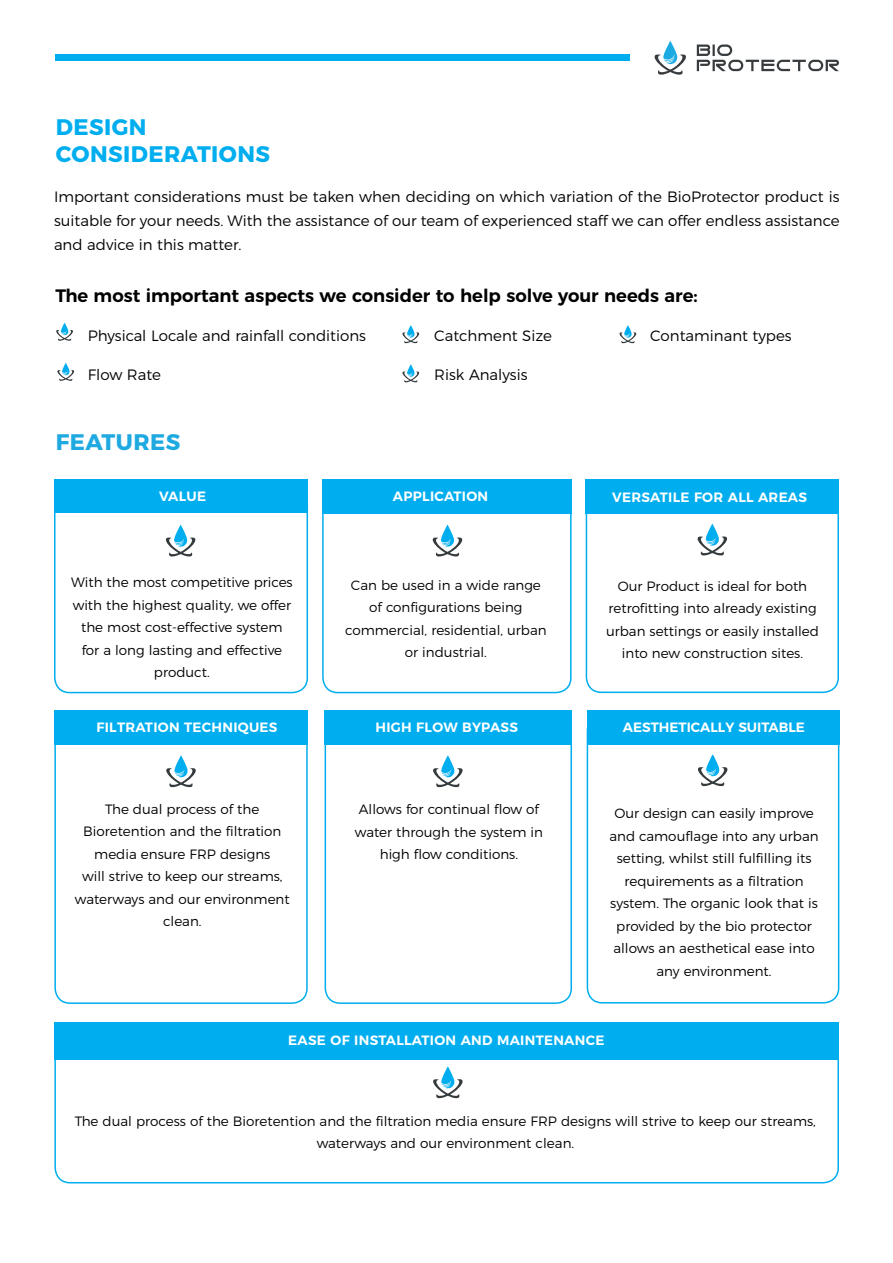
<style>
.page{position:relative;width:893px;height:1263px;background:#fff}
.page>*{position:absolute;margin:0;border:0;box-sizing:border-box;transform-origin:0 0}
.t1{font:700 22.5px/27px "Montserrat";letter-spacing:.02em;color:#00aeef}
.t2{font:700 22.5px "Montserrat";letter-spacing:.02em;color:#1fa9e1}
.t3{font:600 18px "Montserrat";color:#000}
.t4{font:300 15px/24px "Montserrat";color:#000;text-align:justify}
.t5{font:300 13.5px/22.5px "Montserrat";color:#000;text-align:center}
.t6{font:600 13.5px "Montserrat";letter-spacing:.02em;color:#fff}
.t7{font:600 13.5px "Montserrat";color:#fff}
</style>
<div class="page">
<div style="left:55px;top:55px;width:574px;height:6px;background:#00aeef"></div>
<svg style="left:654px;top:41px;width:32px;height:34px"></svg>
<svg style="left:697px;top:45px;width:142px;height:26px"></svg>
<svg style="left:56px;top:323px;width:17px;height:18px"></svg>
<svg style="left:402px;top:325px;width:18px;height:18px"></svg>
<svg style="left:619px;top:325px;width:18px;height:18px"></svg>
<svg style="left:402px;top:364px;width:18px;height:18px"></svg>
<svg style="left:57px;top:363px;width:18px;height:18px"></svg>
<div style="left:54px;top:485px;width:254px;height:208px;border:2px solid #00aeef;border-radius:15px"></div>
<div style="left:54px;top:713px;width:254px;height:291px;border:2px solid #00aeef;border-radius:15px"></div>
<div style="left:54px;top:479px;width:253px;height:34px;background:#00aeef"></div>
<div style="left:54px;top:710px;width:254px;height:34px;background:#00aeef"></div>
<div style="left:322px;top:480px;width:250px;height:213px;border:2px solid #00aeef;border-radius:15px"></div>
<div style="left:325px;top:710px;width:247px;height:294px;border:2px solid #00aeef;border-radius:15px"></div>
<div style="left:586px;top:485px;width:253px;height:208px;border:2px solid #00aeef;border-radius:15px"></div>
<div style="left:587px;top:715px;width:252px;height:288px;border:2px solid #00aeef;border-radius:15px"></div>
<div style="left:322px;top:479px;width:250px;height:35px;background:#00aeef"></div>
<div style="left:325px;top:710px;width:247px;height:35px;background:#00aeef"></div>
<div style="left:586px;top:479px;width:253px;height:35px;background:#00aeef"></div>
<div style="left:587px;top:710px;width:252px;height:35px;background:#00aeef"></div>
<div style="left:54px;top:1022px;width:785px;height:161px;border:2px solid #00aeef;border-radius:15px"></div>
<div style="left:54px;top:1022px;width:785px;height:37px;background:#00aeef"></div>
<svg style="left:166px;top:525px;width:30px;height:31px"></svg>
<svg style="left:166px;top:755px;width:30px;height:32px"></svg>
<svg style="left:433px;top:525px;width:30px;height:31px"></svg>
<svg style="left:433px;top:755px;width:30px;height:32px"></svg>
<svg style="left:433px;top:1066px;width:30px;height:32px"></svg>
<svg style="left:698px;top:524px;width:29px;height:31px"></svg>
<svg style="left:698px;top:754px;width:30px;height:32px"></svg>
<h1 class="t1" style="left:56px;top:111px;width:216px">DESIGN<br>CONSIDERATIONS</h1>
<p class="t4" style="left:54px;top:183px;width:787px">Important considerations must be taken when deciding on which variation of the BioProtector product is suitable for your needs. With the assistance of our team of experienced staff we can offer endless assistance and advice in this matter.</p>
<h2 class="t3" style="left:55px;top:281px;width:644px">The most important aspects we consider to help solve your needs are:</h2>
<p class="t4" style="left:88px;top:322px;width:280px">Physical Locale and rainfall conditions</p>
<p class="t4" style="left:434px;top:322px;width:119px">Catchment Size</p>
<p class="t4" style="left:650px;top:322px;width:143px">Contaminant types</p>
<p class="t4" style="left:88px;top:361px;width:75px">Flow Rate</p>
<p class="t4" style="left:434px;top:361px;width:95px">Risk Analysis</p>
<h1 class="t2" style="left:56px;top:424px;width:126px">FEATURES</h1>
<p class="t6" style="left:159px;top:485px;width:49px">VALUE</p>
<p class="t6" style="left:393px;top:485px;width:97px">APPLICATION</p>
<p class="t6" style="left:612px;top:486px;width:196px">VERSATILE FOR ALL AREAS</p>
<p class="t5" style="left:71px;top:570px;width:223px">With the most competitive prices with the highest quality, we offer the most cost-effective system for a long lasting and effective product.</p>
<p class="t5" style="left:345px;top:572px;width:203px">Can be used in a wide range of configurations being commercial, residential, urban or industrial.</p>
<p class="t5" style="left:606px;top:574px;width:215px">Our Product is ideal for both retrofitting into already existing urban settings or easily installed into new construction sites.</p>
<p class="t6" style="left:96px;top:716px;width:182px">FILTRATION TECHNIQUES</p>
<p class="t6" style="left:376px;top:717px;width:144px">HIGH FLOW BYPASS</p>
<p class="t7" style="left:623px;top:716px;width:183px">AESTHETICALLY SUITABLE</p>
<p class="t5" style="left:75px;top:796px;width:216px">The dual process of the<br>Bioretention and the filtration media ensure FRP designs<br>will strive to keep our streams, waterways and our environment clean.</p>
<p class="t5" style="left:355px;top:797px;width:190px">Allows for continual flow of water through the system in high flow conditions.</p>
<p class="t5" style="left:609px;top:801px;width:211px">Our design can easily improve and camouflage into any urban setting, whilst still fulfilling its requirements as a filtration system. The organic look that is provided by the bio protector allows an aesthetical ease into any environment.</p>
<p class="t6" style="left:288px;top:1030px;width:318px">EASE OF INSTALLATION AND MAINTENANCE</p>
<p class="t5" style="left:75px;top:1108px;width:742px">The dual process of the Bioretention and the filtration media ensure FRP designs will strive to keep our streams, waterways and our environment clean.</p>
</div>
